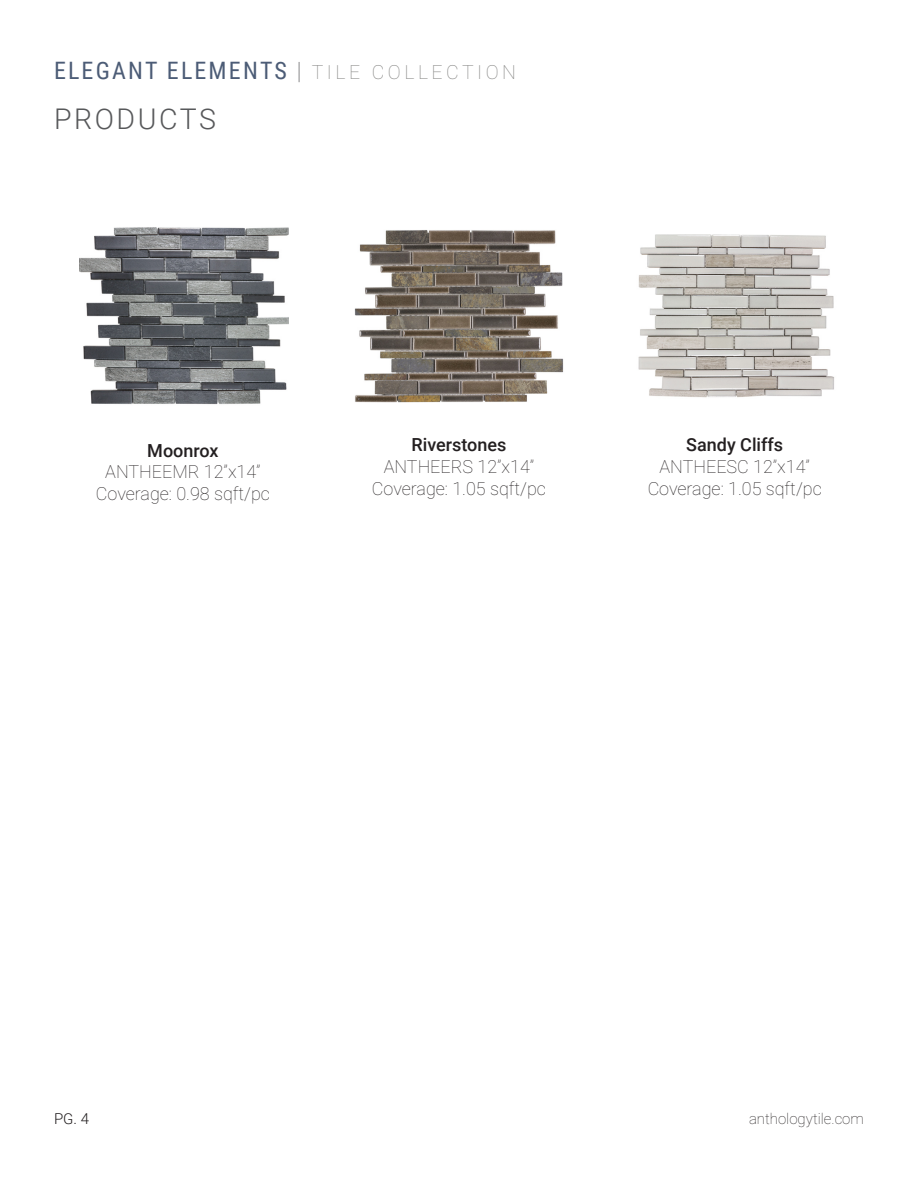
<style>
.page{position:relative;width:918px;height:1188px;background:#fff}
.page>*{position:absolute;margin:0;border:0;box-sizing:border-box;transform-origin:0 0}
.t1{font:300 28.5px "Roboto";letter-spacing:.09em;color:#57585a}
.t2{font:24px "Roboto Condensed";letter-spacing:.09em;color:#4c5c76}
.t3{font:100 18px "Roboto";color:#231f20}
.t4{font:500 18px "Roboto";color:#231f20}
.t5{font:100 15px "Roboto";color:#231f20}
.t6{font:300 15px "Roboto";color:#231f20}
.s1{font-family:"Roboto";font-weight:100;color:#57585a}
.s2{font-family:"Roboto";font-weight:100;font-size:19.5px;color:#7e7e7c}
</style>
<div class="page">
<img style="left:638px;top:234px;width:197px;height:164px">
<img style="left:79px;top:227px;width:209px;height:178px">
<img style="left:354px;top:230px;width:210px;height:173px">
<p class="t2" style="left:54px;top:54px;width:464px">ELEGANT ELEMENTS <span class="s1">|</span> <span class="s2">TILE COLLECTION</span></p>
<p class="t1" style="left:54px;top:99px;width:164px">PRODUCTS</p>
<p class="t4" style="left:147px;top:438px;width:73px">Moonrox</p>
<p class="t3" style="left:105px;top:459px;width:157px">ANTHEEMR 12”x14”</p>
<p class="t3" style="left:96px;top:481px;width:176px">Coverage: 0.98 sqft/pc</p>
<p class="t4" style="left:412px;top:432px;width:96px">Riverstones</p>
<p class="t3" style="left:384px;top:454px;width:152px">ANTHEERS 12”x14”</p>
<p class="t3" style="left:372px;top:476px;width:176px">Coverage: 1.05 sqft/pc</p>
<p class="t4" style="left:686px;top:432px;width:98px">Sandy Cliffs</p>
<p class="t3" style="left:660px;top:454px;width:152px">ANTHEESC 12”x14”</p>
<p class="t3" style="left:648px;top:476px;width:176px">Coverage: 1.05 sqft/pc</p>
<p class="t6" style="left:54px;top:1108px;width:37px">PG. 4</p>
<p class="t5" style="left:749px;top:1108px;width:116px">anthologytile.com</p>
</div>
